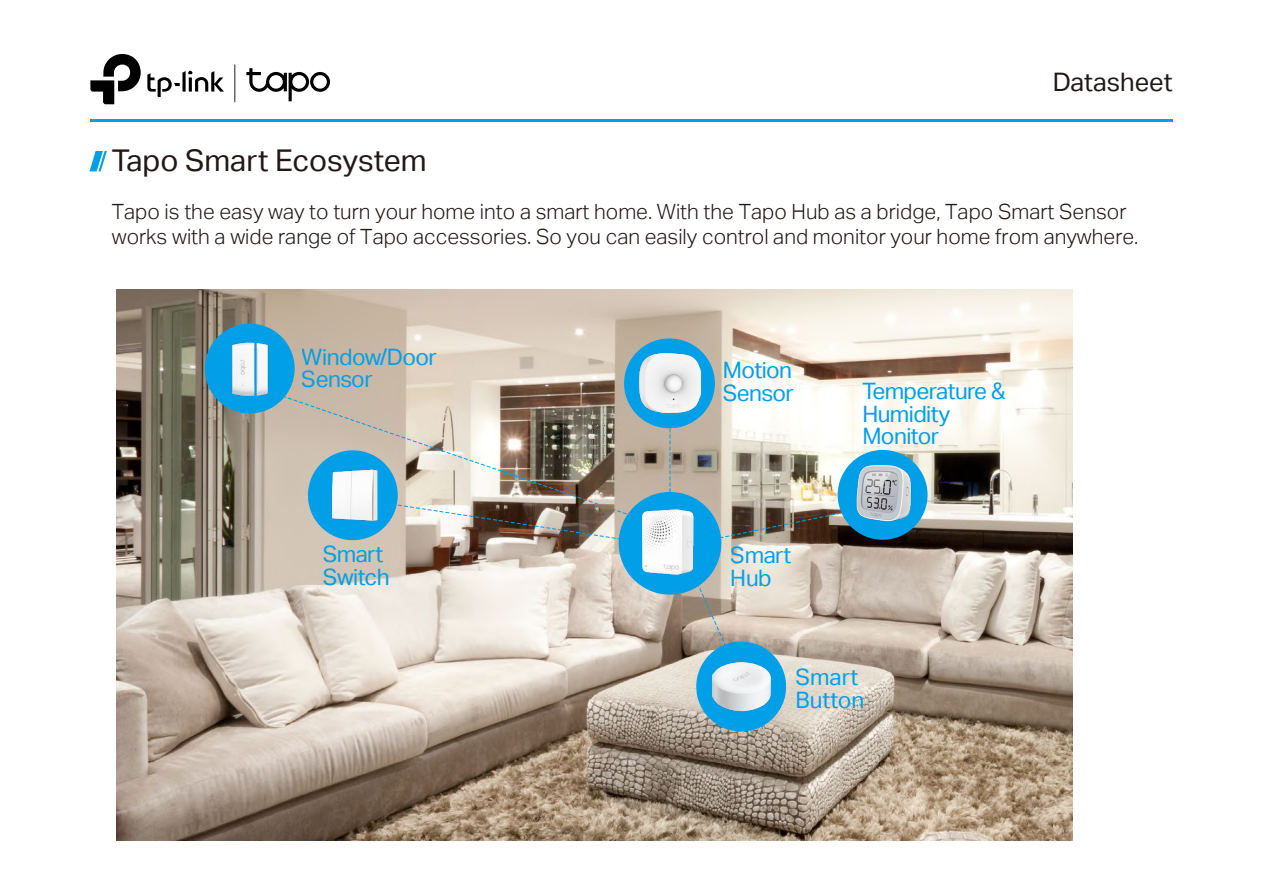
<style>
.page{position:relative;width:1263px;height:893px;background:#fff}
.page>*{position:absolute;margin:0;border:0;box-sizing:border-box;transform-origin:0 0}
.t1{font:30px "TP Link Aktiv Regular";color:#221815}
.t2{font:25.5px "TP Link Aktiv Regular";color:#221815}
.t3{font:22.65px/22.6px "TP Link Aktiv Regular";letter-spacing:-.025em;color:#009fe8}
.t4{font:22.65px/22.6px "TP Link Aktiv Regular";color:#009fe8}
.t5{font:21px/25.2px "TP Link Aktiv Light";color:#211714}
</style>
<div class="page">
<svg style="left:89px;top:151px;width:18px;height:20px"></svg>
<hr style="left:235px;top:65px;width:1px;height:37px;background:#221815">
<svg style="left:246px;top:68px;width:84px;height:33px"></svg>
<svg style="left:147px;top:71px;width:77px;height:26px"></svg>
<svg style="left:90px;top:54px;width:51px;height:50px"></svg>
<hr style="left:90px;top:120px;width:1082px;height:2px;background:#009fe8">
<img style="left:116px;top:289px;width:956px;height:551px">
<svg style="left:354px;top:532px;width:266px;height:12px;background:#ae9f92"></svg>
<svg style="left:246px;top:383px;width:432px;height:149px;background:#b3a698"></svg>
<div style="left:205px;top:324px;width:90px;height:89px;background:#009fe8;border-radius:50%"></div>
<img style="left:231px;top:342px;width:38px;height:54px">
<div style="left:619px;top:492px;width:102px;height:103px;background:#009fe8;border-radius:50%"></div>
<div style="left:308px;top:450px;width:90px;height:90px;background:#009fe8;border-radius:50%"></div>
<img style="left:332px;top:470px;width:45px;height:50px">
<div style="left:624px;top:338px;width:91px;height:90px;background:#009fe8;border-radius:50%"></div>
<img style="left:639px;top:354px;width:61px;height:59px">
<svg style="left:680px;top:512px;width:161px;height:217px;background:#b7b6ae"></svg>
<div style="left:696px;top:642px;width:90px;height:89px;background:#009fe8;border-radius:50%"></div>
<img style="left:712px;top:662px;width:58px;height:49px">
<img style="left:642px;top:509px;width:56px;height:67px">
<img style="left:835px;top:449px;width:96px;height:86px">
<h1 class="t1" style="left:112px;top:143px;width:316px">Tapo Smart Ecosystem</h1>
<p class="t2" style="left:1053px;top:67px;width:121px">Datasheet</p>
<p class="t5" style="left:112px;top:199px;width:1028px">Tapo is the easy way to turn your home into a smart home. With the Tapo Hub as a bridge, Tapo Smart Sensor works with a wide range of Tapo accessories. So you can easily control and monitor your home from anywhere.</p>
<p class="t3" style="left:302px;top:346px;width:137px">Window/Door<br>Sensor</p>
<p class="t3" style="left:323px;top:543px;width:68px">Smart<br>Switch</p>
<p class="t3" style="left:723px;top:359px;width:72px">Motion<br>Sensor</p>
<p class="t3" style="left:731px;top:544px;width:62px">Smart<br>Hub</p>
<p class="t3" style="left:862px;top:380px;width:145px">Temperature &amp;<br>Humidity<br>Monitor</p>
<p class="t4" style="left:795px;top:666px;width:70px">Smart<br>Button</p>
</div>
